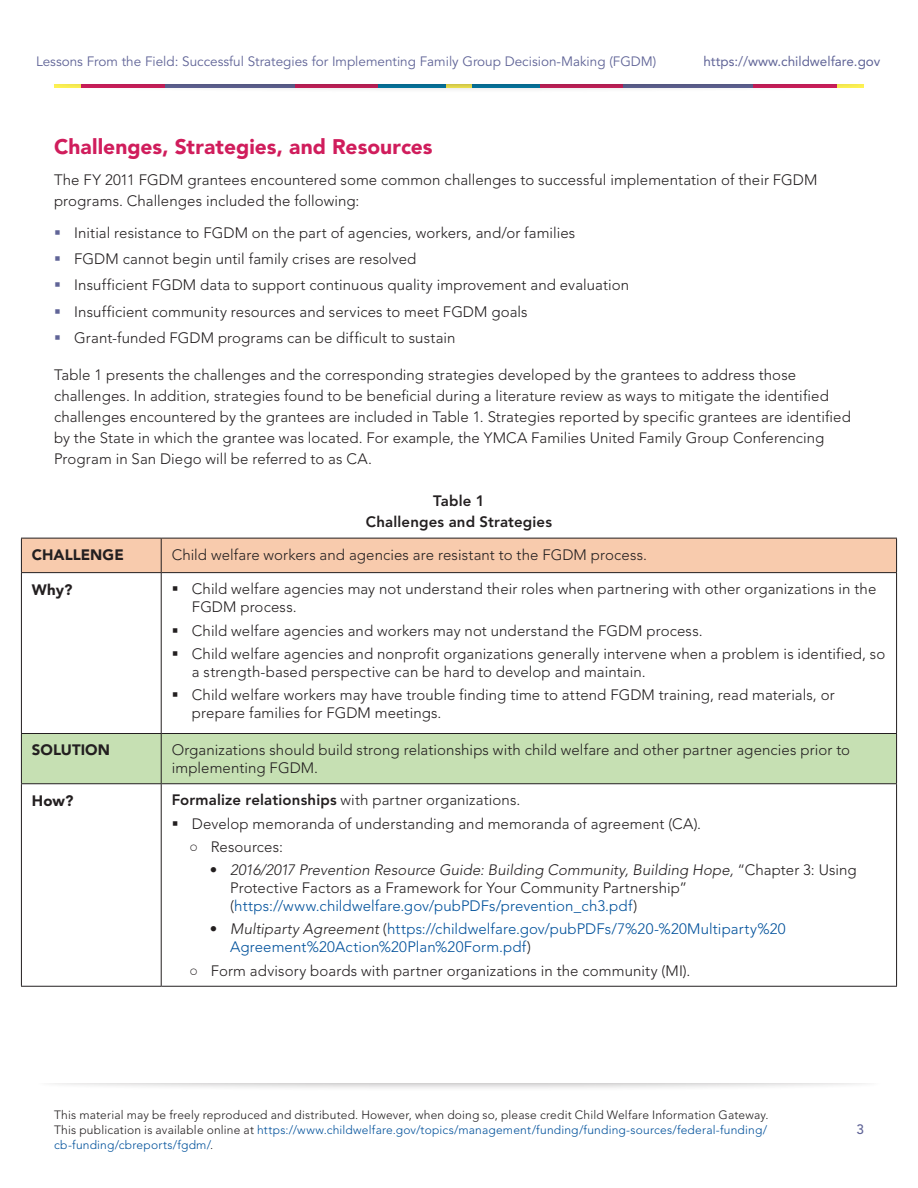
<style>
.page{position:relative;width:918px;height:1188px;background:#fff}
.page>*{position:absolute;margin:0;border:0;box-sizing:border-box;transform-origin:0 0}
.t1{font:900 21px "Avenir";color:#d01d5c}
.t2{font:300 15px/18px "Avenir";letter-spacing:.005em;color:#231f20}
.t3{font:300 15px/18px "Avenir";letter-spacing:.01em;color:#01519b}
.t4{font:800 15px/21px "Avenir";letter-spacing:.01em;color:#231f20;text-align:center}
.t5{font:900 15px "Avenir";letter-spacing:.005em;color:#231f20}
.t6{font:13.5px "Avenir";color:#606497}
.t7{font:13.5px "Avenir";color:#606497}
.t8{font:500 13.5px "Avenir";color:#606497}
.t9{font:300 12px/15px "Avenir";letter-spacing:.015em;color:#231f20}
.s1{font-weight:800}
.s2{font-family:"Arial Narrow";font-weight:400}
.s3{font-style:italic}
.s4{color:#01519b}
.s5{color:#231f20}
.s6{font-style:italic;color:#231f20}
</style>
<div class="page">
<div style="left:34px;top:1065px;width:850px;height:27px;background:#231f20;opacity:.4"></div>
<div style="left:0;top:1058px;width:918px;height:25px;background:#fff"></div>
<div style="left:47px;top:66px;width:824px;height:27px;background:#231f20;opacity:.4"></div>
<div style="left:38px;top:58px;width:842px;height:25px;background:#fff"></div>
<div style="left:22px;top:539px;width:874px;height:33px;background:#f8cbad"></div>
<div style="left:22px;top:734px;width:874px;height:49px;background:#c6e0b3"></div>
<hr style="left:21px;top:573px;width:1px;height:160px;background:#231f20">
<hr style="left:161px;top:573px;width:1px;height:160px;background:#231f20">
<hr style="left:896px;top:573px;width:1px;height:160px;background:#231f20">
<hr style="left:21px;top:784px;width:1px;height:202px;background:#231f20">
<hr style="left:161px;top:784px;width:1px;height:202px;background:#231f20">
<hr style="left:896px;top:784px;width:1px;height:202px;background:#231f20">
<hr style="left:161px;top:538px;width:736px;height:1px;background:#231f20">
<hr style="left:896px;top:538px;width:1px;height:34px;background:#231f20">
<hr style="left:161px;top:572px;width:736px;height:1px;background:#231f20">
<hr style="left:21px;top:538px;width:140px;height:1px;background:#231f20">
<hr style="left:21px;top:538px;width:1px;height:34px;background:#231f20">
<hr style="left:161px;top:538px;width:1px;height:34px;background:#231f20">
<hr style="left:21px;top:572px;width:140px;height:1px;background:#231f20">
<hr style="left:21px;top:733px;width:140px;height:1px;background:#231f20">
<hr style="left:21px;top:734px;width:1px;height:49px;background:#231f20">
<hr style="left:21px;top:783px;width:140px;height:1px;background:#231f20">
<hr style="left:161px;top:733px;width:736px;height:1px;background:#231f20">
<hr style="left:161px;top:734px;width:1px;height:49px;background:#231f20">
<hr style="left:896px;top:734px;width:1px;height:49px;background:#231f20">
<hr style="left:161px;top:783px;width:736px;height:1px;background:#231f20">
<hr style="left:21px;top:986px;width:140px;height:1px;background:#231f20">
<hr style="left:161px;top:986px;width:736px;height:1px;background:#231f20">
<p class="t6" style="left:36px;top:53px;width:622px">Lessons From the Field: Successful Strategies for Implementing Family Group Decision-Making (FGDM)</p>
<p class="t7" style="left:703px;top:53px;width:179px">https://www.childwelfare.gov</p>
<h2 class="t1" style="left:54px;top:134px;width:380px">Challenges, Strategies, and Resources</h2>
<p class="t2" style="left:54px;top:170px;width:765px;line-height:21px">The FY 2011 FGDM grantees encountered some common challenges to successful implementation of their FGDM programs. Challenges included the following:</p>
<p class="t2" style="left:74px;top:224px;width:503px">Initial resistance to FGDM on the part of agencies, workers, and/or families</p>
<p class="t2" style="left:74px;top:250px;width:344px">FGDM cannot begin until family crises are resolved</p>
<p class="t2" style="left:74px;top:276px;width:556px">Insufficient FGDM data to support continuous quality improvement and evaluation</p>
<p class="t2" style="left:74px;top:303px;width:455px">Insufficient community resources and services to meet FGDM goals</p>
<p class="t2" style="left:74px;top:329px;width:383px">Grant-funded FGDM programs can be difficult to sustain</p>
<p class="t2" style="left:54px;top:364px;width:798px;line-height:21px">Table 1 presents the challenges and the corresponding strategies developed by the grantees to address those challenges. In addition, strategies found to be beneficial during a literature review as ways to mitigate the identified challenges encountered by the grantees are included in Table 1. Strategies reported by specific grantees are identified by the State in which the grantee was located. For example, the YMCA Families United Family Group Conferencing Program in San Diego will be referred to as CA.</p>
<p class="t4" style="left:366px;top:491px;width:188px">Table 1<br>Challenges and Strategies</p>
<p class="t5" style="left:32px;top:546px;width:93px">CHALLENGE</p>
<p class="t2" style="left:172px;top:546px;width:477px">Child welfare workers and agencies are resistant to the FGDM process.</p>
<p class="t5" style="left:32px;top:580px;width:42px">Why?</p>
<p class="t2" style="left:192px;top:580px;width:686px">Child welfare agencies may not understand their roles when partnering with other organizations in the<br>FGDM process.</p>
<p class="t2" style="left:192px;top:622px;width:512px">Child welfare agencies and workers may not understand the FGDM process.</p>
<p class="t2" style="left:192px;top:645px;width:695px">Child welfare agencies and nonprofit organizations generally intervene when a problem is identified, so a strength-based perspective can be hard to develop and maintain.</p>
<p class="t2" style="left:192px;top:686px;width:644px">Child welfare workers may have trouble finding time to attend FGDM training, read materials, or prepare families for FGDM meetings.</p>
<p class="t5" style="left:32px;top:741px;width:80px">SOLUTION</p>
<p class="t2" style="left:172px;top:741px;width:680px">Organizations should build strong relationships with child welfare and other partner agencies prior to implementing FGDM.</p>
<p class="t5" style="left:32px;top:791px;width:43px">How?</p>
<p class="t2" style="left:172px;top:791px;width:350px"><span class="s1">Formalize relationships</span> with partner organizations.</p>
<p class="t2" style="left:192px;top:815px;width:511px">Develop memoranda of understanding and memoranda of agreement (CA).</p>
<p class="t2" style="left:190px;top:838px;width:94px"><span class="s2">○</span> Resources:</p>
<p class="t2" style="left:230px;top:861px;width:628px;text-indent:-20px">• <span class="s3">2016/2017 Prevention Resource Guide: Building Community, Building Hope,</span> “Chapter 3: Using<br>Protective Factors as a Framework for Your Community Partnership” (<span class="s4">https://www.childwelfare.gov/pubPDFs/prevention_ch3.pdf</span>)</p>
<p class="t3" style="left:230px;top:920px;width:557px;text-indent:-20px"><span class="s5">•</span> <span class="s6">Multiparty Agreement</span> <span class="s5">(</span>https://childwelfare.gov/pubPDFs/7%20-%20Multiparty%20<br>Agreement%20Action%20Plan%20Form.pdf<span class="s5">)</span></p>
<p class="t2" style="left:190px;top:962px;width:501px"><span class="s2">○</span> Form advisory boards with partner organizations in the community (MI).</p>
<p class="t9" style="left:54px;top:1107px;width:716px">This material may be freely reproduced and distributed. However, when doing so, please credit Child Welfare Information Gateway.<br>This publication is available online at <span class="s4">https://www.childwelfare.gov/topics/management/funding/funding-sources/federal-funding/ cb-funding/cbreports/fgdm/</span>.</p>
<p class="t8" style="left:857px;top:1122px;width:9px">3</p>
</div>
